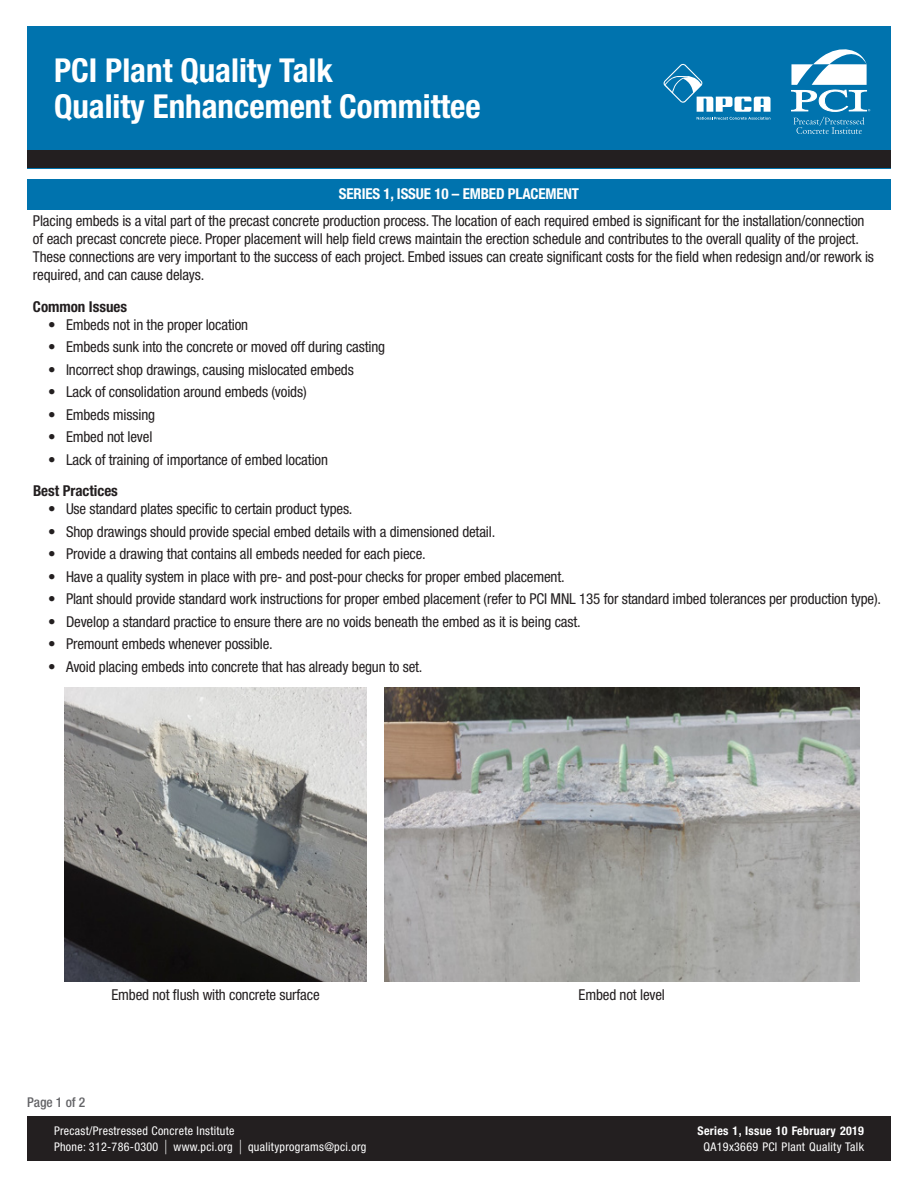
<style>
.page{position:relative;width:918px;height:1188px;background:#fff}
.page>*{position:absolute;margin:0;border:0;box-sizing:border-box;transform-origin:0 0}
.t1{font:700 condensed 33px/36px "Helvetica Neue LT Std";color:#fff}
.descript_text{font:condensed 15px/18px "Helvetica Neue LT Std";letter-spacing:-.01em;color:#231f20}
.t2{font:700 condensed 15px "Helvetica Neue LT Std";letter-spacing:-.01em;color:#fff}
.Black_HD{font:700 condensed 15px "Helvetica Neue LT Std";letter-spacing:-.005em;color:#231f20}
.t3{font:500 condensed 13.5px "Helvetica Neue LT Std";color:#636366}
.t4{font:condensed 12px "Helvetica Neue LT Std";letter-spacing:.025em;color:#fff}
.t5{font:700 condensed 12px "Helvetica Neue LT Std";letter-spacing:.025em;color:#fff}
.s1{font-size:19.5px}
</style>
<div class="page">
<div style="left:27px;top:27px;width:864px;height:142px;background:#0073ae"></div>
<div style="left:27px;top:1116px;width:864px;height:45px;background:#231f20"></div>
<div style="left:27px;top:150px;width:864px;height:18px;background:#231f20"></div>
<svg style="left:663px;top:63px;width:108px;height:57px"></svg>
<svg style="left:794px;top:117px;width:71px;height:17px"></svg>
<svg style="left:791px;top:49px;width:79px;height:62px"></svg>
<div style="left:27px;top:179px;width:864px;height:30px;background:#0073ae"></div>
<img style="left:65px;top:688px;width:301px;height:294px">
<img style="left:384px;top:688px;width:475px;height:294px">
<h1 class="t1" style="left:54px;top:51px;width:428px">PCI Plant Quality Talk<br>Quality Enhancement Committee</h1>
<p class="t2" style="left:339px;top:185px;width:242px">SERIES 1, ISSUE 10 – EMBED PLACEMENT</p>
<p class="descript_text" style="left:33px;top:212px;width:843px">Placing embeds is a vital part of the precast concrete production process. The location of each required embed is significant for the installation/connection of each precast concrete piece. Proper placement will help field crews maintain the erection schedule and contributes to the overall quality of the project.<br>These connections are very important to the success of each project. Embed issues can create significant costs for the field when redesign and/or rework is required, and can cause delays.</p>
<p class="Black_HD" style="left:33px;top:297px;width:96px">Common Issues</p>
<p class="descript_text" style="left:48px;top:315px;width:202px">• Embeds not in the proper location</p>
<p class="descript_text" style="left:48px;top:338px;width:339px">• Embeds sunk into the concrete or moved off during casting</p>
<p class="descript_text" style="left:48px;top:360px;width:307px">• Incorrect shop drawings, causing mislocated embeds</p>
<p class="descript_text" style="left:48px;top:383px;width:260px">• Lack of consolidation around embeds (voids)</p>
<p class="descript_text" style="left:48px;top:405px;width:109px">• Embeds missing</p>
<p class="descript_text" style="left:48px;top:428px;width:106px">• Embed not level</p>
<p class="descript_text" style="left:48px;top:450px;width:282px">• Lack of training of importance of embed location</p>
<p class="Black_HD" style="left:33px;top:482px;width:86px">Best Practices</p>
<p class="descript_text" style="left:48px;top:500px;width:306px">• Use standard plates specific to certain product types.</p>
<p class="descript_text" style="left:48px;top:522px;width:449px">• Shop drawings should provide special embed details with a dimensioned detail.</p>
<p class="descript_text" style="left:48px;top:545px;width:379px">• Provide a drawing that contains all embeds needed for each piece.</p>
<p class="descript_text" style="left:48px;top:567px;width:518px">• Have a quality system in place with pre- and post-pour checks for proper embed placement.</p>
<p class="descript_text" style="left:48px;top:590px;width:835px">• Plant should provide standard work instructions for proper embed placement (refer to PCI MNL 135 for standard imbed tolerances per production type).</p>
<p class="descript_text" style="left:48px;top:612px;width:534px">• Develop a standard practice to ensure there are no voids beneath the embed as it is being cast.</p>
<p class="descript_text" style="left:48px;top:635px;width:226px">• Premount embeds whenever possible.</p>
<p class="descript_text" style="left:48px;top:657px;width:376px">• Avoid placing embeds into concrete that has already begun to set.</p>
<p class="descript_text" style="left:111px;top:985px;width:210px">Embed not flush with concrete surface</p>
<p class="descript_text" style="left:579px;top:985px;width:88px">Embed not level</p>
<p class="t3" style="left:27px;top:1094px;width:60px">Page 1 of 2</p>
<p class="t4" style="left:54px;top:1123px;width:182px">Precast/Prestressed Concrete Institute</p>
<p class="t5" style="left:698px;top:1123px;width:168px">Series 1, Issue 10 February 2019</p>
<p class="t4" style="left:54px;top:1140px;width:314px">Phone: 312-786-0300 <span class="s1">|</span> www.pci.org <span class="s1">|</span> qualityprograms@pci.org</p>
<p class="t4" style="left:704px;top:1140px;width:162px">QA19x3669 PCI Plant Quality Talk</p>
</div>
